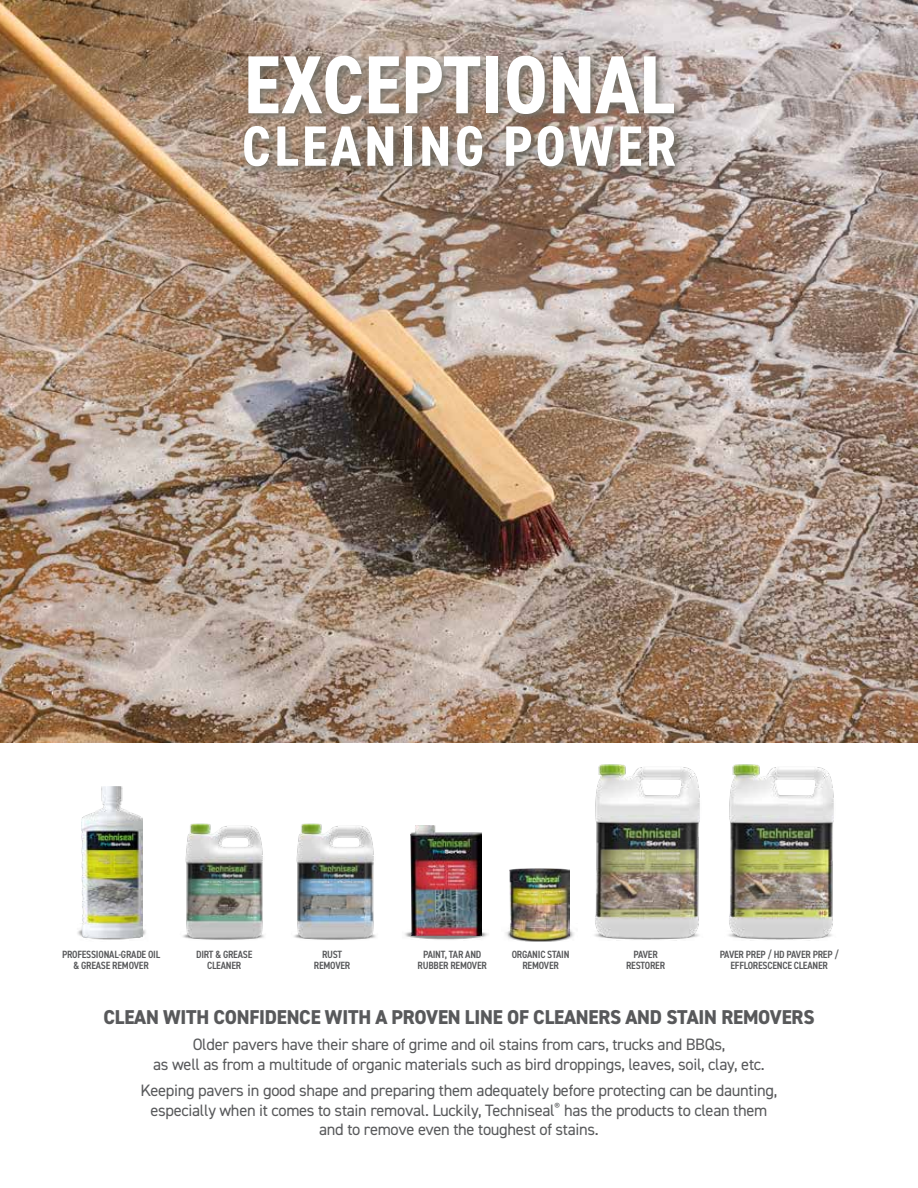
<style>
.page{position:relative;width:918px;height:1188px;background:#fff}
.page>*{position:absolute;margin:0;border:0;box-sizing:border-box;transform-origin:0 0}
.t1{font:700 condensed 82.5px "DIN2014";letter-spacing:.005em;color:#fff}
.t2{font:700 condensed 57px "DIN2014";letter-spacing:.06em;color:#fff}
.t3{font:800 20.1px "DIN2014";letter-spacing:-.01em;color:#58595b;scale:.96 1}
.t4{font:16.5px/19.5px "DIN2014";letter-spacing:-.02em;color:#58595b;text-align:center}
.t5{font:600 condensed 10.5px/10.5px "DIN2014";letter-spacing:-.02em;color:#58595b;text-align:center}
</style>
<div class="page">
<img style="left:0;top:0;width:918px;height:743px">
<div style="left:240px;top:52px;width:445px;height:125px;background:#727269;opacity:.94"></div>
<img style="left:77px;top:929px;width:69px;height:11px">
<img style="left:81px;top:786px;width:62px;height:151px">
<img style="left:183px;top:823px;width:81px;height:117px">
<img style="left:295px;top:823px;width:80px;height:117px">
<img style="left:404px;top:932px;width:85px;height:8px">
<img style="left:411px;top:825px;width:71px;height:111px">
<img style="left:505px;top:930px;width:69px;height:12px">
<img style="left:510px;top:869px;width:60px;height:72px">
<img style="left:594px;top:764px;width:106px;height:177px">
<img style="left:728px;top:764px;width:106px;height:176px">
<h1 class="t1" style="left:244px;top:30px;width:432px">EXCEPTIONAL</h1>
<h2 class="t2" style="left:242px;top:108px;width:436px">CLEANING POWER</h2>
<p class="t5" style="left:62px;top:949px;width:100px">PROFESSIONAL-GRADE OIL &amp; GREASE REMOVER</p>
<p class="t5" style="left:196px;top:949px;width:58px">DIRT &amp; GREASE<br>CLEANER</p>
<p class="t5" style="left:314px;top:949px;width:38px">RUST<br>REMOVER</p>
<p class="t5" style="left:418px;top:949px;width:71px">PAINT, TAR AND<br>RUBBER REMOVER</p>
<p class="t5" style="left:512px;top:949px;width:59px">ORGANIC STAIN<br>REMOVER</p>
<p class="t5" style="left:626px;top:949px;width:41px">PAVER<br>RESTORER</p>
<p class="t5" style="left:720px;top:949px;width:121px">PAVER PREP / HD PAVER PREP /<br>EFFLORESCENCE CLEANER</p>
<p class="t3" style="left:103px;top:1004px;width:742px">CLEAN WITH CONFIDENCE WITH A PROVEN LINE OF CLEANERS AND STAIN REMOVERS</p>
<p class="t4" style="left:153px;top:1035px;width:613px">Older pavers have their share of grime and oil stains from cars, trucks and BBQs,<br>as well as from a multitude of organic materials such as bird droppings, leaves, soil, clay, etc.</p>
<p class="t4" style="left:141px;top:1080px;width:638px">Keeping pavers in good shape and preparing them adequately before protecting can be daunting, especially when it comes to stain removal. Luckily, Techniseal<sup>®</sup> has the products to clean them and to remove even the toughest of stains.</p>
</div>
